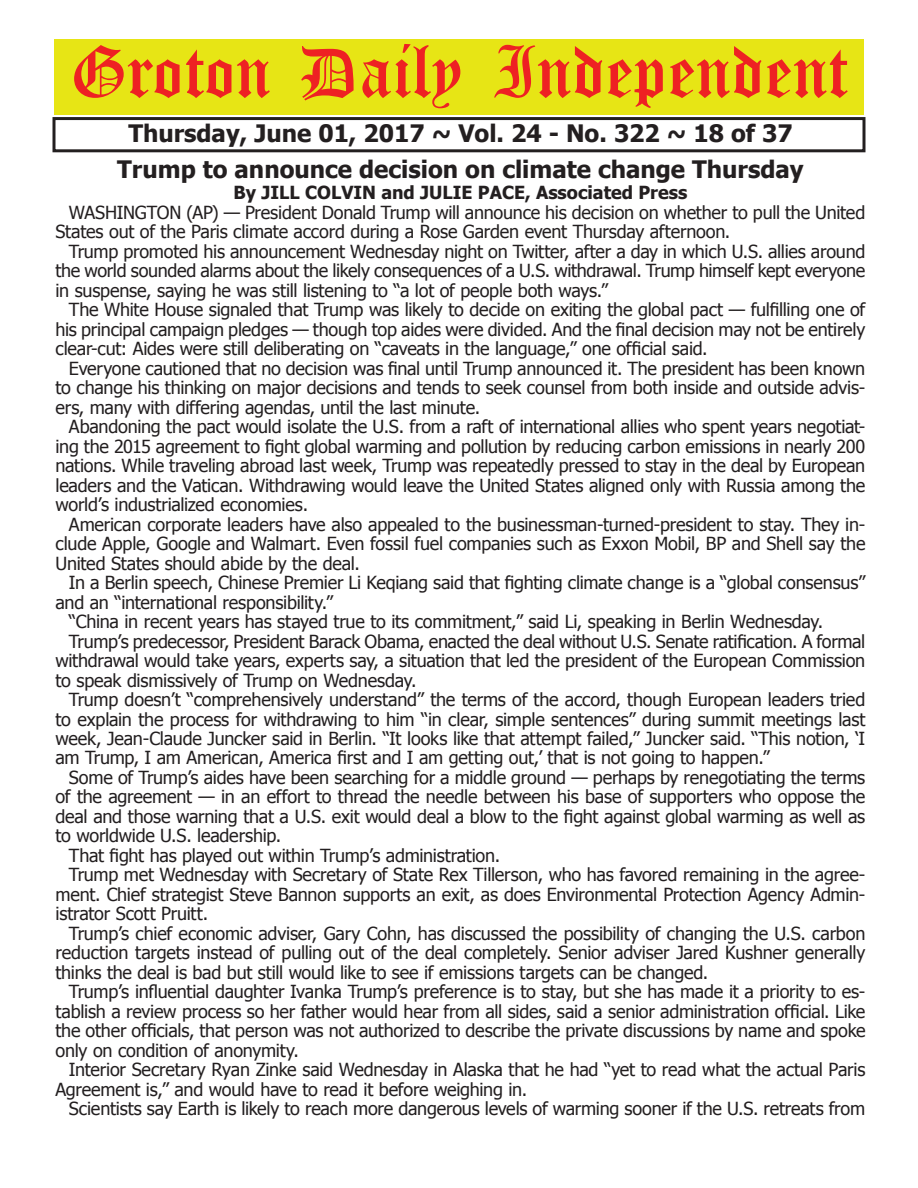
<style>
.page{position:relative;width:918px;height:1188px;background:#fff}
.page>*{position:absolute;margin:0;border:0;box-sizing:border-box;transform-origin:0 0}
.t1{font:54px "Old English Five";color:#ee2123}
.t2{font:700 24px/35.5px "Tahoma";color:#231f20;text-align:center}
.t3{font:18px/19.5px "Tahoma";letter-spacing:-.015em;color:#231f20;text-align:justify}
.t4{font:700 18px "Tahoma";color:#231f20}
</style>
<div class="page">
<div style="left:52px;top:117px;width:814px;height:35px;border:3px solid #231f20"></div>
<div style="left:54px;top:40px;width:810px;height:75px;background:#e7e515"></div>
<h1 class="t1" style="left:70px;top:47px;width:779px">Groton Daily Independent</h1>
<h2 class="t2" style="left:117px;top:114px;width:688px">Thursday, June 01, 2017 ~ Vol. 24 - No. 322 ~ 18 of 37<br>Trump to announce decision on climate change Thursday</h2>
<p class="t4" style="left:234px;top:180px;width:455px">By JILL COLVIN and JULIE PACE, Associated Press</p>
<p class="t3" style="left:55px;top:202px;width:811px;text-indent:14px">WASHINGTON (AP) — President Donald Trump will announce his decision on whether to pull the United<br>States out of the Paris climate accord during a Rose Garden event Thursday afternoon.</p>
<p class="t3" style="left:55px;top:241px;width:811px;text-indent:14px">Trump promoted his announcement Wednesday night on Twitter, after a day in which U.S. allies around the world sounded alarms about the likely consequences of a U.S. withdrawal. Trump himself kept everyone in suspense, saying he was still listening to “a lot of people both ways.”</p>
<p class="t3" style="left:55px;top:299px;width:811px;text-indent:14px">The White House signaled that Trump was likely to decide on exiting the global pact — fulfilling one of his principal campaign pledges — though top aides were divided. And the final decision may not be entirely clear-cut: Aides were still deliberating on “caveats in the language,” one official said.</p>
<p class="t3" style="left:55px;top:358px;width:811px;text-indent:14px">Everyone cautioned that no decision was final until Trump announced it. The president has been known to change his thinking on major decisions and tends to seek counsel from both inside and outside advis&shy;ers, many with differing agendas, until the last minute.</p>
<p class="t3" style="left:55px;top:416px;width:811px;text-indent:14px">Abandoning the pact would isolate the U.S. from a raft of international allies who spent years negotiat&shy;ing the 2015 agreement to fight global warming and pollution by reducing carbon emissions in nearly 200 nations. While traveling abroad last week, Trump was repeatedly pressed to stay in the deal by European leaders and the Vatican. Withdrawing would leave the United States aligned only with Russia among the world’s industrialized economies.</p>
<p class="t3" style="left:55px;top:513px;width:811px;text-indent:14px">American corporate leaders have also appealed to the businessman-turned-president to stay. They in&shy;clude Apple, Google and Walmart. Even fossil fuel companies such as Exxon Mobil, BP and Shell say the United States should abide by the deal.</p>
<p class="t3" style="left:69px;top:572px;width:798px">In a Berlin speech, Chinese Premier Li Keqiang said that fighting climate change is a “global consensus”</p>
<p class="t3" style="left:55px;top:591px;width:279px">and an “international responsibility.”</p>
<p class="t3" style="left:69px;top:611px;width:756px">“China in recent years has stayed true to its commitment,” said Li, speaking in Berlin Wednesday.</p>
<p class="t3" style="left:69px;top:630px;width:798px">Trump’s predecessor, President Barack Obama, enacted the deal without U.S. Senate ratification. A formal</p>
<p class="t3" style="left:55px;top:650px;width:811px">withdrawal would take years, experts say, a situation that led the president of the European Commission</p>
<p class="t3" style="left:55px;top:669px;width:363px">to speak dismissively of Trump on Wednesday.</p>
<p class="t3" style="left:69px;top:689px;width:798px">Trump doesn’t “comprehensively understand” the terms of the accord, though European leaders tried</p>
<p class="t3" style="left:55px;top:708px;width:811px">to explain the process for withdrawing to him “in clear, simple sentences” during summit meetings last</p>
<p class="t3" style="left:55px;top:728px;width:811px">week, Jean-Claude Juncker said in Berlin. “It looks like that attempt failed,” Juncker said. “This notion, ‘I</p>
<p class="t3" style="left:55px;top:747px;width:716px">am Trump, I am American, America first and I am getting out,’ that is not going to happen.”</p>
<p class="t3" style="left:69px;top:767px;width:798px">Some of Trump’s aides have been searching for a middle ground — perhaps by renegotiating the terms</p>
<p class="t3" style="left:55px;top:786px;width:811px">of the agreement — in an effort to thread the needle between his base of supporters who oppose the</p>
<p class="t3" style="left:55px;top:806px;width:811px">deal and those warning that a U.S. exit would deal a blow to the fight against global warming as well as</p>
<p class="t3" style="left:55px;top:825px;width:227px">to worldwide U.S. leadership.</p>
<p class="t3" style="left:69px;top:845px;width:433px">That fight has played out within Trump’s administration.</p>
<p class="t3" style="left:69px;top:864px;width:798px">Trump met Wednesday with Secretary of State Rex Tillerson, who has favored remaining in the agree-</p>
<p class="t3" style="left:55px;top:884px;width:811px">ment. Chief strategist Steve Bannon supports an exit, as does Environmental Protection Agency Admin-</p>
<p class="t3" style="left:55px;top:903px;width:154px">istrator Scott Pruitt.</p>
<p class="t3" style="left:69px;top:923px;width:798px">Trump’s chief economic adviser, Gary Cohn, has discussed the possibility of changing the U.S. carbon</p>
<p class="t3" style="left:55px;top:942px;width:811px">reduction targets instead of pulling out of the deal completely. Senior adviser Jared Kushner generally</p>
<p class="t3" style="left:55px;top:962px;width:654px">thinks the deal is bad but still would like to see if emissions targets can be changed.</p>
<p class="t3" style="left:69px;top:981px;width:798px">Trump’s influential daughter Ivanka Trump’s preference is to stay, but she has made it a priority to es-</p>
<p class="t3" style="left:55px;top:1001px;width:811px">tablish a review process so her father would hear from all sides, said a senior administration official. Like</p>
<p class="t3" style="left:55px;top:1020px;width:812px">the other officials, that person was not authorized to describe the private discussions by name and spoke</p>
<p class="t3" style="left:55px;top:1040px;width:245px">only on condition of anonymity.</p>
<p class="t3" style="left:69px;top:1059px;width:798px">Interior Secretary Ryan Zinke said Wednesday in Alaska that he had “yet to read what the actual Paris</p>
<p class="t3" style="left:55px;top:1079px;width:473px">Agreement is,” and would have to read it before weighing in.</p>
<p class="t3" style="left:69px;top:1098px;width:798px">Scientists say Earth is likely to reach more dangerous levels of warming sooner if the U.S. retreats from</p>
</div>
